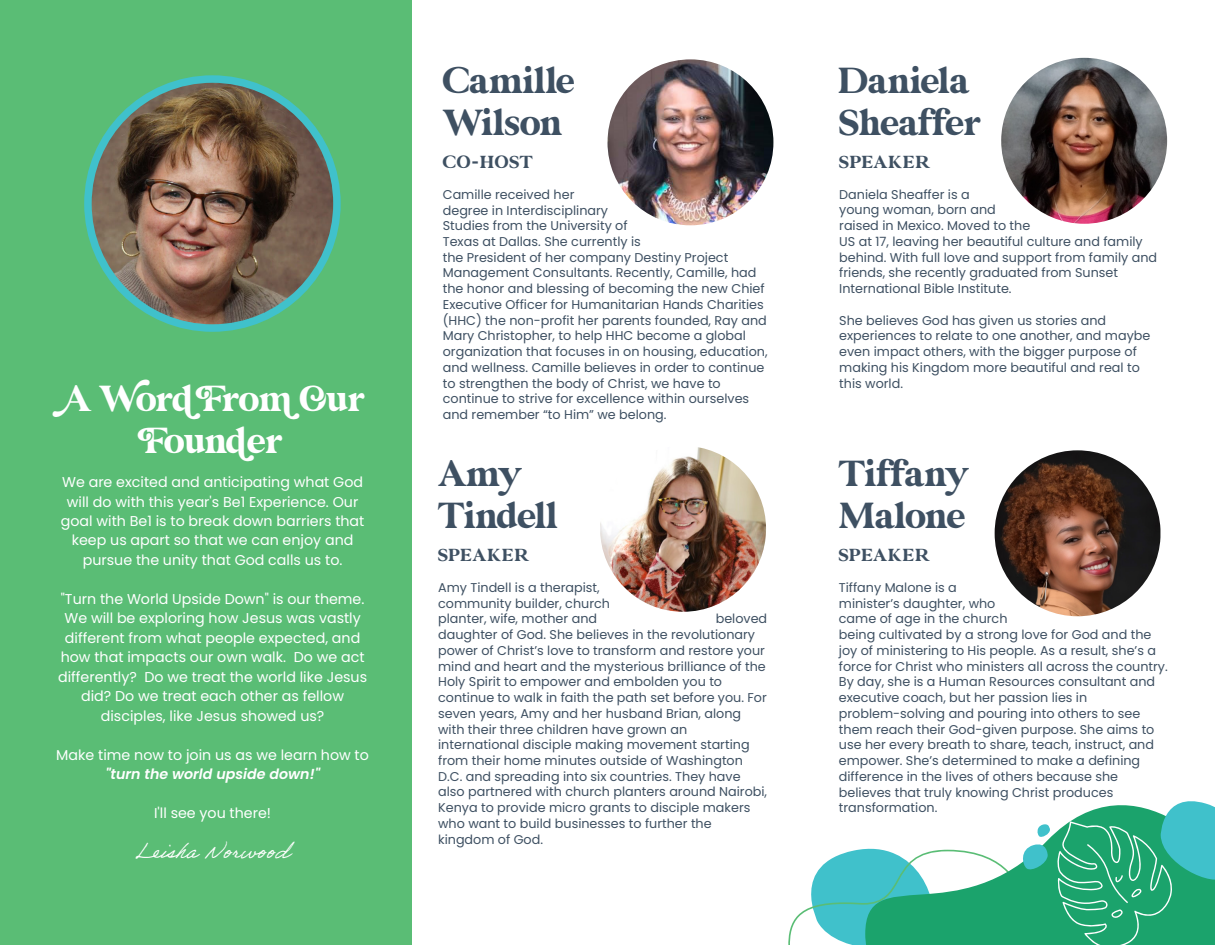
<style>
.page{position:relative;width:1215px;height:945px;background:#fff}
.page>*{position:absolute;margin:0;border:0;box-sizing:border-box;transform-origin:0 0}
.t1{font:40.5px/42px "Glamour Absolute";color:#3e5062}
.t2{font:40.5px/42px "Glamour Absolute";letter-spacing:-.01em;color:#fff;text-align:center}
.t3{font:21px "Adobe Handwriting Ernie";color:#fff}
.t4{font:19.5px "Glamour Absolute";letter-spacing:.05em;color:#3e5062}
.t5{font:14.25px/19.5px "Poppins";color:#fff;text-align:center}
.t6{font:italic 600 14.25px "Poppins";color:#fff}
.t7{font:12.75px/15.8px "Poppins";color:#3e5062}
</style>
<div class="page">
<svg style="left:1050px;top:831px;width:7px;height:114px"></svg>
<svg style="left:1057px;top:801px;width:158px;height:144px;background:#3bb28b"></svg>
<svg style="left:788px;top:824px;width:262px;height:121px"></svg>
<div style="left:0;top:0;width:412px;height:945px;background:#5abd75"></div>
<img style="left:995px;top:450px;width:165px;height:166px;border-radius:82px">
<img style="left:1001px;top:58px;width:166px;height:166px;border-radius:83px">
<img style="left:600px;top:446px;width:166px;height:166px;border-radius:83px">
<img style="left:608px;top:59px;width:165px;height:166px;border-radius:83px">
<img style="left:88px;top:79px;width:249px;height:249px;border-radius:124px">
<div style="left:84px;top:75px;width:257px;height:257px;border:8px solid #40c1cb;border-radius:50%"></div>
<h1 class="t2" style="left:61px;top:377px;width:303px">A Word From Our<br>Founder</h1>
<p class="t5" style="left:61px;top:472px;width:305px">We are excited and anticipating what God will do with this year's Be1 Experience. Our goal with Be1 is to break down barriers that keep us apart so that we can enjoy and pursue the unity that God calls us to.</p>
<p class="t5" style="left:58px;top:589px;width:311px">"Turn the World Upside Down" is our theme.<br>We will be exploring how Jesus was vastly different from what people expected, and how that impacts our own walk. Do we act differently? Do we treat the world like Jesus did? Do we treat each other as fellow disciples, like Jesus showed us?</p>
<p class="t5" style="left:56px;top:745px;width:314px">Make time now to join us as we learn how to</p>
<p class="t6" style="left:105px;top:766px;width:216px">"turn the world upside down!"</p>
<p class="t5" style="left:154px;top:804px;width:119px">I'll see you there!</p>
<h2 class="t3" style="left:136px;top:838px;width:155px">Leisha Norwood</h2>
<h1 class="t1" style="left:443px;top:60px;width:134px">Camille<br>Wilson</h1>
<h3 class="t4" style="left:443px;top:150px;width:91px">CO-HOST</h3>
<p class="t7" style="left:443px;top:186px;width:326px">Camille received her<br>degree in Interdisciplinary<br>Studies from the University of<br>Texas at Dallas. She currently is<br>the President of her company Destiny Project Management Consultants. Recently, Camille, had the honor and blessing of becoming the new Chief Executive Officer for Humanitarian Hands Charities (HHC) the non-profit her parents founded, Ray and Mary Christopher, to help HHC become a global organization that focuses in on housing, education, and wellness. Camille believes in order to continue to strengthen the body of Christ, we have to continue to strive for excellence within ourselves and remember “to Him” we belong.</p>
<h1 class="t1" style="left:438px;top:453px;width:121px">Amy<br>Tindell</h1>
<h3 class="t4" style="left:438px;top:543px;width:90px">SPEAKER</h3>
<p class="t7" style="left:438px;top:580px;width:173px">Amy Tindell is a therapist, community builder, church planter, wife, mother and</p>
<p class="t7" style="left:438px;top:611px;width:331px;text-indent:278px">beloved daughter of God. She believes in the revolutionary power of Christ’s love to transform and restore your mind and heart and the mysterious brilliance of the Holy Spirit to empower and embolden you to continue to walk in faith the path set before you. For seven years, Amy and her husband Brian, along with their three children have grown an international disciple making movement starting from their home minutes outside of Washington D.C. and spreading into six countries. They have also partnered with church planters around Nairobi, Kenya to provide micro grants to disciple makers who want to build businesses to further the kingdom of God.</p>
<h1 class="t1" style="left:839px;top:60px;width:140px">Daniela<br>Sheaffer</h1>
<h3 class="t4" style="left:839px;top:150px;width:90px">SPEAKER</h3>
<p class="t7" style="left:839px;top:186px;width:319px">Daniela Sheaffer is a<br>young woman, born and<br>raised in Mexico. Moved to the<br>US at 17, leaving her beautiful culture and family behind. With full love and support from family and friends, she recently graduated from Sunset International Bible Institute.</p>
<p class="t7" style="left:839px;top:312px;width:313px">She believes God has given us stories and experiences to relate to one another, and maybe even impact others, with the bigger purpose of making his Kingdom more beautiful and real to this world.</p>
<h1 class="t1" style="left:839px;top:453px;width:129px">Tiffany<br>Malone</h1>
<h3 class="t4" style="left:839px;top:543px;width:90px">SPEAKER</h3>
<p class="t7" style="left:839px;top:580px;width:330px">Tiffany Malone is a<br>minister’s daughter, who<br>came of age in the church<br>being cultivated by a strong love for God and the joy of ministering to His people. As a result, she’s a force for Christ who ministers all across the country.<br>By day, she is a Human Resources consultant and executive coach, but her passion lies in problem-solving and pouring into others to see them reach their God-given purpose. She aims to use her every breath to share, teach, instruct, and empower. She’s determined to make a defining difference in the lives of others because she believes that truly knowing Christ produces transformation.</p>
</div>
